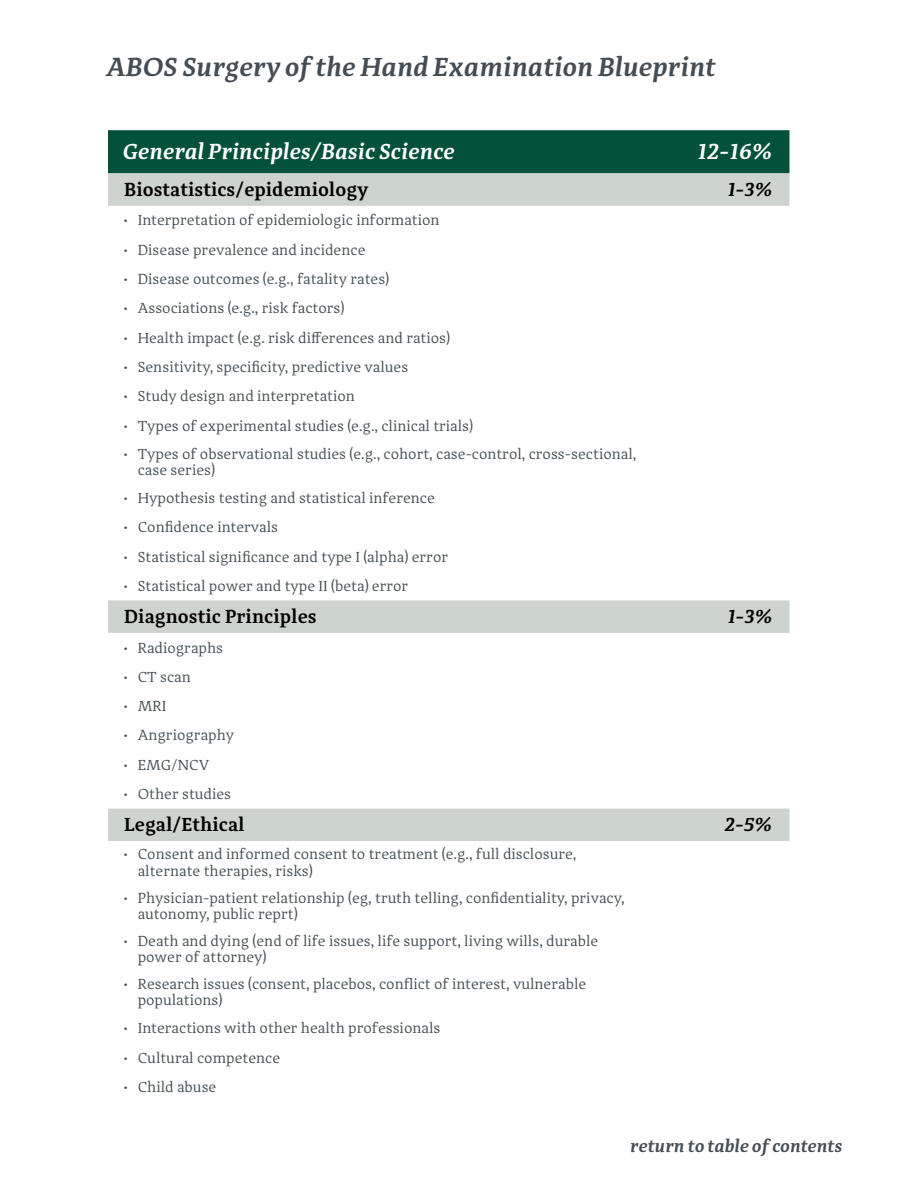
<style>
.page{position:relative;width:918px;height:1188px;background:#fff}
.page>*{position:absolute;margin:0;border:0;box-sizing:border-box;transform-origin:0 0}
.t1{font:italic 600 27px "Adagio Serif";color:#444d54}
.t2{font:italic 600 22.5px "Adagio Serif";color:#fff}
.t3{font:600 19.5px "Adagio Serif";color:#000}
.t4{font:italic 600 19.5px "Adagio Serif";color:#000}
.t5{font:italic 600 18px "Adagio Serif";color:#444d54}
.t6{font:15px/16.5px "Adagio Serif";color:#444d54}
</style>
<div class="page">
<svg style="left:108px;top:130px;width:681px;height:76px;background:#5b897a"></svg>
<svg style="left:108px;top:600px;width:681px;height:241px"></svg>
<h1 class="t1" style="left:108px;top:50px;width:611px">ABOS Surgery of the Hand Examination Blueprint</h1>
<h2 class="t2" style="left:124px;top:138px;width:334px">General Principles/Basic Science</h2>
<h2 class="t2" style="left:699px;top:138px;width:76px">12-16%</h2>
<h3 class="t3" style="left:124px;top:177px;width:246px">Biostatistics/epidemiology</h3>
<h3 class="t4" style="left:728px;top:177px;width:46px">1-3%</h3>
<p class="t6" style="left:124px;top:212px;width:317px">• Interpretation of epidemiologic information</p>
<p class="t6" style="left:124px;top:242px;width:243px">• Disease prevalence and incidence</p>
<p class="t6" style="left:124px;top:271px;width:266px">• Disease outcomes (e.g., fatality rates)</p>
<p class="t6" style="left:124px;top:300px;width:222px">• Associations (e.g., risk factors)</p>
<p class="t6" style="left:124px;top:330px;width:327px">• Health impact (e.g. risk differences and ratios)</p>
<p class="t6" style="left:124px;top:359px;width:286px">• Sensitivity, specificity, predictive values</p>
<p class="t6" style="left:124px;top:388px;width:232px">• Study design and interpretation</p>
<p class="t6" style="left:124px;top:417px;width:350px">• Types of experimental studies (e.g., clinical trials)</p>
<p class="t6" style="left:138px;top:445px;width:500px;text-indent:-14px">• Types of observational studies (e.g., cohort, case-control, cross-sectional, case series)</p>
<p class="t6" style="left:124px;top:490px;width:312px">• Hypothesis testing and statistical inference</p>
<p class="t6" style="left:124px;top:519px;width:155px">• Confidence intervals</p>
<p class="t6" style="left:124px;top:548px;width:325px">• Statistical significance and type I (alpha) error</p>
<p class="t6" style="left:124px;top:578px;width:286px">• Statistical power and type II (beta) error</p>
<h3 class="t3" style="left:124px;top:604px;width:194px">Diagnostic Principles</h3>
<h3 class="t4" style="left:728px;top:604px;width:46px">1-3%</h3>
<p class="t6" style="left:124px;top:639px;width:101px">• Radiographs</p>
<p class="t6" style="left:124px;top:669px;width:68px">• CT scan</p>
<p class="t6" style="left:124px;top:698px;width:44px">• MRI</p>
<p class="t6" style="left:124px;top:727px;width:112px">• Angriography</p>
<p class="t6" style="left:124px;top:757px;width:87px">• EMG/NCV</p>
<p class="t6" style="left:124px;top:786px;width:108px">• Other studies</p>
<h3 class="t3" style="left:124px;top:812px;width:122px">Legal/Ethical</h3>
<h3 class="t4" style="left:726px;top:812px;width:49px">2-5%</h3>
<p class="t6" style="left:138px;top:846px;width:440px;text-indent:-14px">• Consent and informed consent to treatment (e.g., full disclosure, alternate therapies, risks)</p>
<p class="t6" style="left:138px;top:889px;width:488px;text-indent:-14px">• Physician-patient relationship (eg, truth telling, confidentiality, privacy, autonomy, public reprt)</p>
<p class="t6" style="left:138px;top:933px;width:462px;text-indent:-14px">• Death and dying (end of life issues, life support, living wills, durable power of attorney)</p>
<p class="t6" style="left:138px;top:976px;width:450px;text-indent:-14px">• Research issues (consent, placebos, conflict of interest, vulnerable populations)</p>
<p class="t6" style="left:124px;top:1020px;width:318px">• Interactions with other health professionals</p>
<p class="t6" style="left:124px;top:1050px;width:158px">• Cultural competence</p>
<p class="t6" style="left:124px;top:1079px;width:94px">• Child abuse</p>
<p class="t5" style="left:631px;top:1135px;width:214px">return to table of contents</p>
</div>
